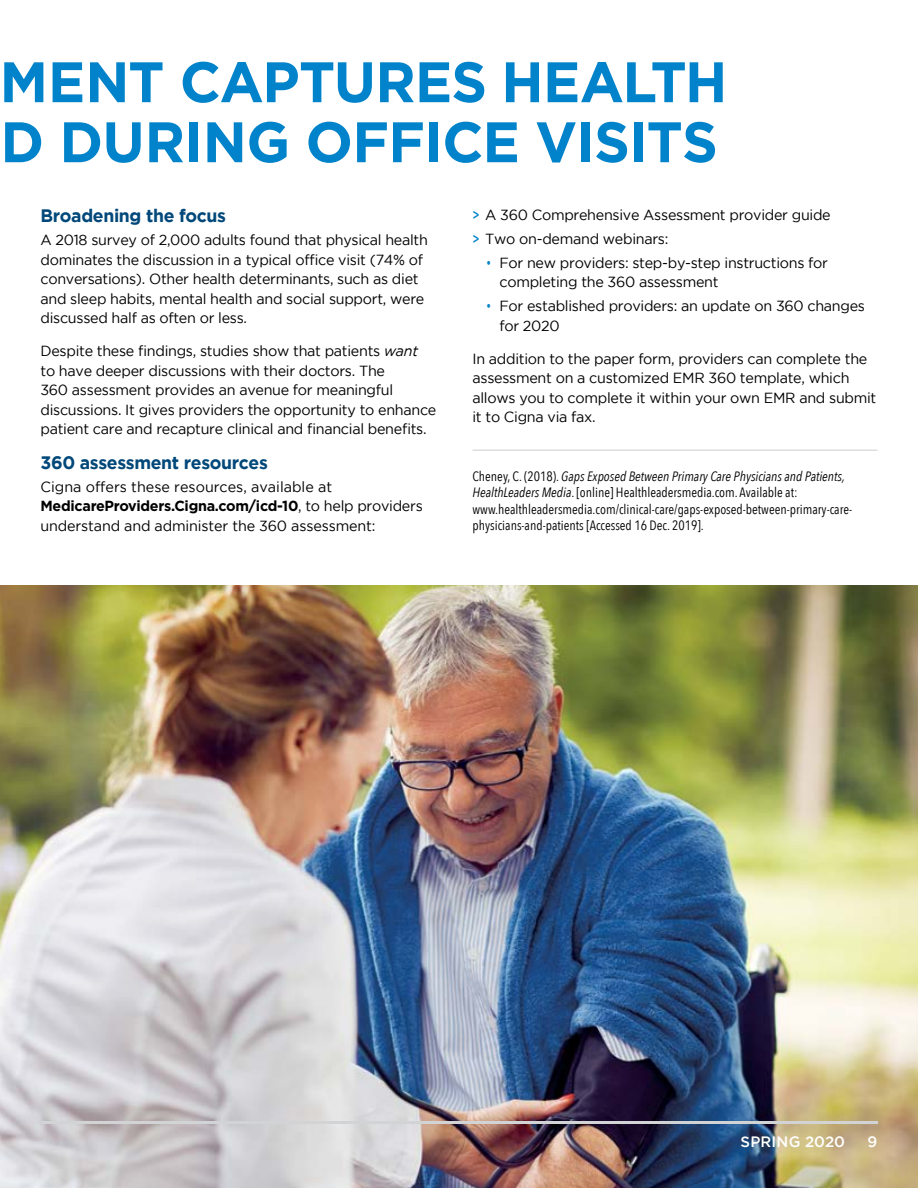
<style>
.page{position:relative;width:918px;height:1188px;background:#fff}
.page>*{position:absolute;margin:0;border:0;box-sizing:border-box;transform-origin:0 0}
.t1{font:700 57px/60px "Gotham";letter-spacing:-.015em;color:#0083ca}
.t2{font:700 18px "Gotham";letter-spacing:-.02em;color:#00487a}
.t3{font:500 15px "Gotham";letter-spacing:.015em;color:#fff}
.t4{font:14.7px/19.5px "Gotham";letter-spacing:-.02em;color:#000}
.t5{font:13.5px/16.5px "Avenir Next Condensed";color:#000}
.s1{font-style:italic}
.s2{font-weight:700}
.s3{font-weight:500;color:#0083ca}
.s4{color:#0083ca}
</style>
<div class="page">
<img style="left:0;top:585px;width:918px;height:603px">
<hr style="left:41px;top:1121px;width:837px;height:2px;background:#d1d3d4">
<hr style="left:472px;top:450px;width:406px;height:1px;background:#d1d3d4">
<h1 class="t1" style="left:0;top:51px;width:729px">MENT CAPTURES HEALTH<br>D DURING OFFICE VISITS</h1>
<p class="t2" style="left:40px;top:205px;width:187px">Broadening the focus</p>
<p class="t4" style="left:40px;top:230px;width:389px">A 2018 survey of 2,000 adults found that physical health dominates the discussion in a typical office visit (74% of conversations). Other health determinants, such as diet and sleep habits, mental health and social support, were discussed half as often or less.</p>
<p class="t4" style="left:40px;top:341px;width:397px">Despite these findings, studies show that patients <span class="s1">want </span>to have deeper discussions with their doctors. The<br>360 assessment provides an avenue for meaningful discussions. It gives providers the opportunity to enhance patient care and recapture clinical and financial benefits.</p>
<p class="t2" style="left:40px;top:452px;width:229px">360 assessment resources</p>
<p class="t4" style="left:40px;top:476px;width:384px">Cigna offers these resources, available at<br><span class="s2">MedicareProviders.Cigna.com/icd-10</span>, to help providers understand and administer the 360 assessment:</p>
<p class="t4" style="left:473px;top:202px;width:360px;line-height:24.2px"><span class="s3">&gt;</span> A 360 Comprehensive Assessment provider guide <span class="s3">&gt;</span> Two on-demand webinars:</p>
<p class="t4" style="left:500px;top:253px;width:330px;text-indent:-14px"><span class="s4">•</span> For new providers: step-by-step instructions for completing the 360 assessment</p>
<p class="t4" style="left:500px;top:296px;width:367px;text-indent:-14px"><span class="s4">•</span> For established providers: an update on 360 changes for 2020</p>
<p class="t4" style="left:472px;top:349px;width:405px">In addition to the paper form, providers can complete the assessment on a customized EMR 360 template, which allows you to complete it within your own EMR and submit it to Cigna via fax.</p>
<p class="t5" style="left:472px;top:467px;width:381px">Cheney, C. (2018). <span class="s1">Gaps Exposed Between Primary Care Physicians and Patients, HealthLeaders Media</span>. [online] Healthleadersmedia.com. Available at: www.healthleadersmedia.com/clinical-care/gaps-exposed-between-primary-care&shy;physicians-and-patients [Accessed 16 Dec. 2019].</p>
<p class="t3" style="left:741px;top:1133px;width:106px">SPRING 2020</p>
<p class="t3" style="left:868px;top:1133px;width:11px">9</p>
</div>
